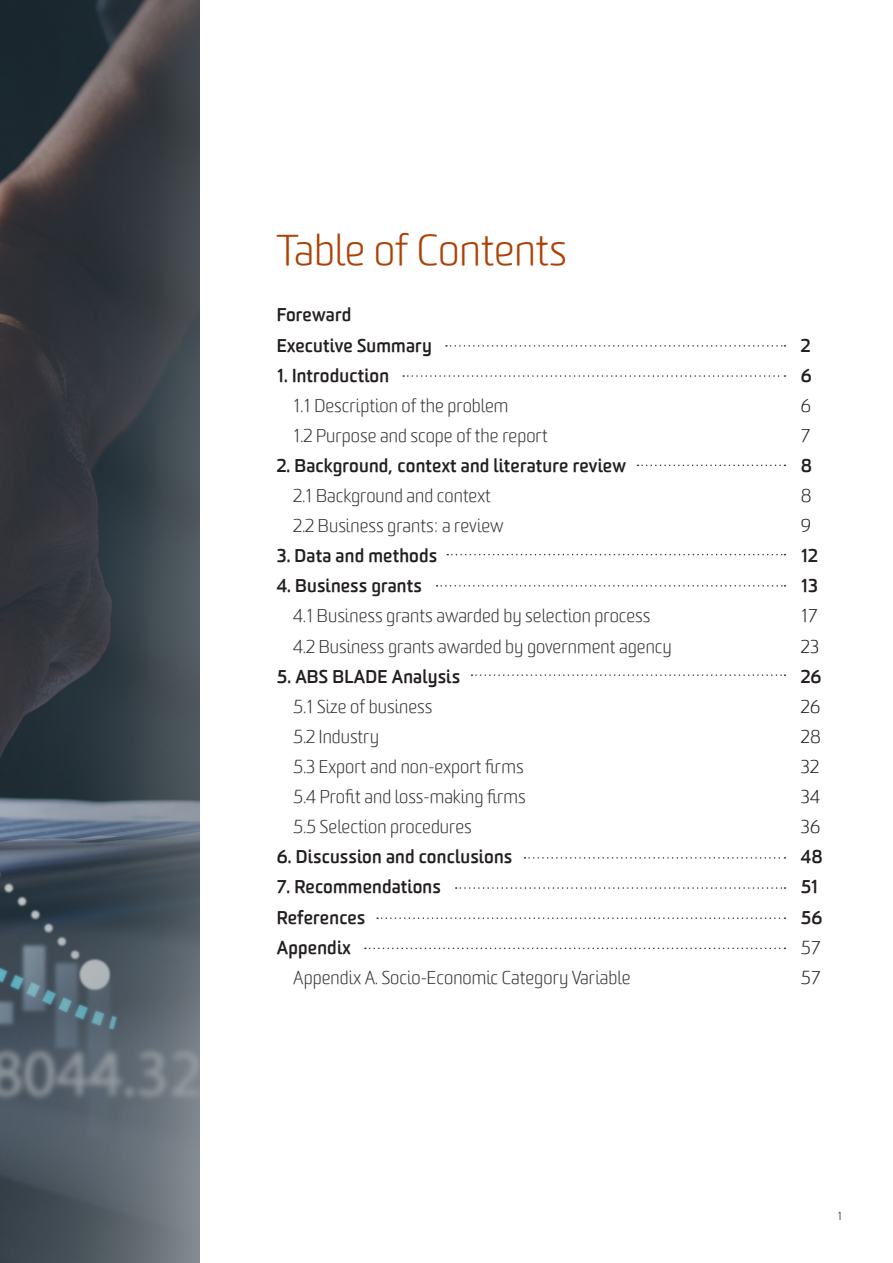
<style>
.page{position:relative;width:893px;height:1263px;background:#fff}
.page>*{position:absolute;margin:0;border:0;box-sizing:border-box;transform-origin:0 0}
.Chapter_Heading{font:300 42px "Worldly";color:#ad4206}
.Inline_Statement{font:300 18px "Worldly";color:#373635}
.Pull_Quote{font:700 18px "Worldly";letter-spacing:.01em;color:#231f20}
.Pull_Quote-2{font:300 18px "Worldly";letter-spacing:.01em;color:#231f20}
.t1{font:300 11.25px "Worldly";color:#231f20}
</style>
<div class="page">
<img style="left:0;top:0;width:199px;height:1263px">
<svg style="left:637px;top:465px;width:148px;height:1px"></svg>
<svg style="left:447px;top:554px;width:338px;height:1px"></svg>
<svg style="left:437px;top:585px;width:348px;height:2px"></svg>
<svg style="left:471px;top:674px;width:314px;height:2px"></svg>
<svg style="left:524px;top:857px;width:261px;height:2px"></svg>
<svg style="left:456px;top:887px;width:329px;height:2px"></svg>
<svg style="left:377px;top:917px;width:408px;height:2px"></svg>
<svg style="left:365px;top:947px;width:420px;height:2px"></svg>
<svg style="left:403px;top:375px;width:382px;height:2px"></svg>
<svg style="left:446px;top:345px;width:339px;height:2px"></svg>
<h1 class="Chapter_Heading" style="left:277px;top:226px;width:291px">Table of Contents</h1>
<p class="Pull_Quote" style="left:277px;top:304px;width:76px">Foreward</p>
<p class="Pull_Quote" style="left:277px;top:334px;width:157px">Executive Summary</p>
<p class="Pull_Quote" style="left:277px;top:364px;width:114px">1. Introduction</p>
<h2 class="Inline_Statement" style="left:293px;top:395px;width:217px">1.1 Description of the problem</h2>
<h2 class="Inline_Statement" style="left:293px;top:425px;width:256px">1.2 Purpose and scope of the report</h2>
<p class="Pull_Quote" style="left:277px;top:454px;width:351px">2. Background, context and literature review</p>
<h2 class="Inline_Statement" style="left:293px;top:485px;width:199px">2.1 Background and context</h2>
<h2 class="Inline_Statement" style="left:293px;top:515px;width:212px">2.2 Business grants: a review</h2>
<p class="Pull_Quote" style="left:277px;top:544px;width:162px">3. Data and methods</p>
<p class="Pull_Quote" style="left:277px;top:575px;width:147px">4. Business grants</p>
<h2 class="Inline_Statement" style="left:293px;top:605px;width:359px">4.1 Business grants awarded by selection process</h2>
<h2 class="Inline_Statement" style="left:293px;top:636px;width:380px">4.2 Business grants awarded by government agency</h2>
<p class="Pull_Quote" style="left:277px;top:665px;width:185px">5. ABS BLADE Analysis</p>
<h2 class="Inline_Statement" style="left:293px;top:696px;width:141px">5.1 Size of business</h2>
<h2 class="Inline_Statement" style="left:293px;top:726px;width:87px">5.2 Industry</h2>
<h2 class="Inline_Statement" style="left:293px;top:756px;width:232px">5.3 Export and non-export firms</h2>
<h2 class="Inline_Statement" style="left:293px;top:786px;width:234px">5.4 Profit and loss-making firms</h2>
<h2 class="Inline_Statement" style="left:293px;top:816px;width:180px">5.5 Selection procedures</h2>
<p class="Pull_Quote" style="left:277px;top:845px;width:237px">6. Discussion and conclusions</p>
<p class="Pull_Quote" style="left:277px;top:876px;width:166px">7. Recommendations</p>
<p class="Pull_Quote" style="left:277px;top:906px;width:90px">References</p>
<p class="Pull_Quote" style="left:277px;top:936px;width:76px">Appendix</p>
<h2 class="Inline_Statement" style="left:293px;top:967px;width:339px">Appendix A. Socio-Economic Category Variable</h2>
<p class="Pull_Quote" style="left:801px;top:334px;width:11px">2</p>
<p class="Pull_Quote" style="left:801px;top:364px;width:13px">6</p>
<p class="Pull_Quote-2" style="left:801px;top:395px;width:12px">6</p>
<p class="Pull_Quote-2" style="left:801px;top:425px;width:11px">7</p>
<p class="Pull_Quote" style="left:801px;top:454px;width:13px">8</p>
<p class="Pull_Quote-2" style="left:801px;top:485px;width:12px">8</p>
<p class="Pull_Quote-2" style="left:801px;top:515px;width:12px">9</p>
<p class="Pull_Quote" style="left:801px;top:544px;width:18px">12</p>
<p class="Pull_Quote" style="left:801px;top:575px;width:19px">13</p>
<p class="Pull_Quote-2" style="left:801px;top:605px;width:18px">17</p>
<p class="Pull_Quote-2" style="left:801px;top:636px;width:20px">23</p>
<p class="Pull_Quote" style="left:801px;top:665px;width:22px">26</p>
<p class="Pull_Quote-2" style="left:801px;top:696px;width:21px">26</p>
<p class="Pull_Quote-2" style="left:801px;top:726px;width:22px">28</p>
<p class="Pull_Quote-2" style="left:801px;top:756px;width:20px">32</p>
<p class="Pull_Quote-2" style="left:801px;top:786px;width:21px">34</p>
<p class="Pull_Quote-2" style="left:801px;top:816px;width:21px">36</p>
<p class="Pull_Quote" style="left:801px;top:845px;width:23px">48</p>
<p class="Pull_Quote" style="left:801px;top:876px;width:19px">51</p>
<p class="Pull_Quote" style="left:801px;top:906px;width:23px">56</p>
<p class="Pull_Quote-2" style="left:801px;top:937px;width:21px">57</p>
<p class="Pull_Quote-2" style="left:801px;top:967px;width:21px">57</p>
<p class="t1" style="left:837px;top:1210px;width:6px">1</p>
</div>
